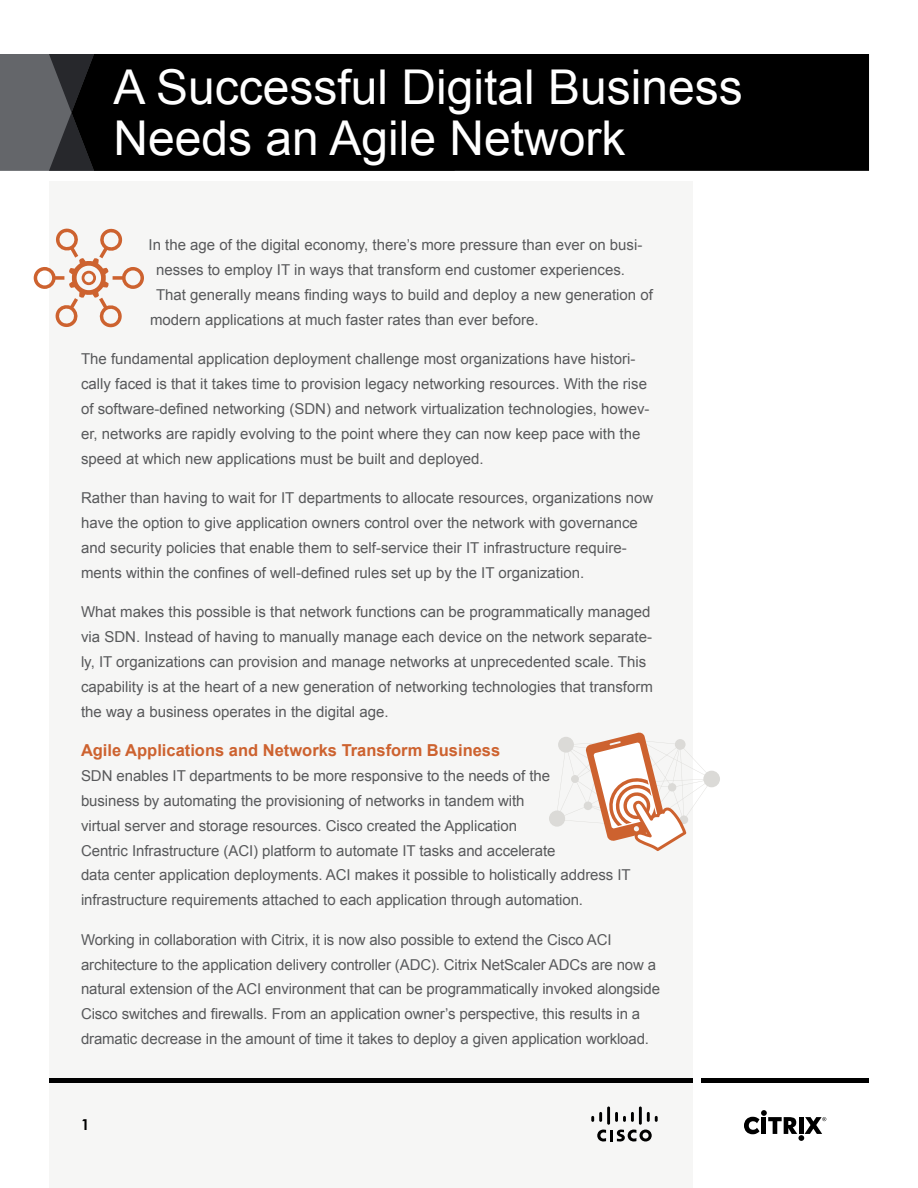
<style>
.page{position:relative;width:918px;height:1188px;background:#fff}
.page>*{position:absolute;margin:0;border:0;box-sizing:border-box;transform-origin:0 0}
.t1{font:48px/51px "Arial";color:#fff}
.t2{font:700 16.5px "Arial";color:#cd622f}
.t3{font:15px/24.8px "Arial";color:#58595b}
.t4{font:700 15px "Century Gothic";color:#000}
</style>
<div class="page">
<div style="left:49px;top:182px;width:643px;height:1006px;background:#f6f6f5"></div>
<div style="left:0;top:54px;width:49px;height:117px;background:#64666a"></div>
<svg style="left:49px;top:54px;width:23px;height:117px;background:#44464a"></svg>
<div style="left:72px;top:54px;width:797px;height:117px;background:#000"></div>
<hr style="left:49px;top:1079px;width:643px;height:4px;background:#000">
<hr style="left:701px;top:1079px;width:168px;height:4px;background:#000">
<svg style="left:744px;top:1110px;width:82px;height:31px"></svg>
<svg style="left:597px;top:1130px;width:55px;height:12px"></svg>
<svg style="left:591px;top:1112px;width:11px;height:10px"></svg>
<hr style="left:607px;top:1107px;width:3px;height:18px;background:#000">
<svg style="left:615px;top:1112px;width:19px;height:10px"></svg>
<hr style="left:639px;top:1107px;width:3px;height:18px;background:#000">
<svg style="left:647px;top:1112px;width:11px;height:10px"></svg>
<svg style="left:34px;top:228px;width:110px;height:100px"></svg>
<div style="left:549px;top:811px;width:16px;height:16px;background:#dbdad7;border-radius:50%"></div>
<div style="left:703px;top:771px;width:17px;height:16px;background:#dbdad7;border-radius:50%"></div>
<svg style="left:556px;top:732px;width:156px;height:119px"></svg>
<h1 class="t1" style="left:113px;top:62px;width:631px">A Successful Digital Business<br>Needs an Agile Network</h1>
<p class="t3" style="left:148px;top:233px;width:495px">In the age of the digital economy, there’s more pressure than ever on busi-</p>
<p class="t3" style="left:156px;top:258px;width:471px">nesses to employ IT in ways that transform end customer experiences.</p>
<p class="t3" style="left:156px;top:282px;width:498px">That generally means finding ways to build and deploy a new generation of</p>
<p class="t3" style="left:150px;top:307px;width:390px">modern applications at much faster rates than ever before.</p>
<p class="t3" style="left:81px;top:347px;width:570px">The fundamental application deployment challenge most organizations have histori&shy;cally faced is that it takes time to provision legacy networking resources. With the rise of software-defined networking (SDN) and network virtualization technologies, howev&shy;er, networks are rapidly evolving to the point where they can now keep pace with the speed at which new applications must be built and deployed.</p>
<p class="t3" style="left:81px;top:486px;width:574px">Rather than having to wait for IT departments to allocate resources, organizations now have the option to give application owners control over the network with governance and security policies that enable them to self-service their IT infrastructure require&shy;ments within the confines of well-defined rules set up by the IT organization.</p>
<p class="t3" style="left:81px;top:600px;width:573px">What makes this possible is that network functions can be programmatically managed via SDN. Instead of having to manually manage each device on the network separate&shy;ly, IT organizations can provision and manage networks at unprecedented scale. This capability is at the heart of a new generation of networking technologies that transform the way a business operates in the digital age.</p>
<p class="t2" style="left:81px;top:740px;width:421px">Agile Applications and Networks Transform Business</p>
<p class="t3" style="left:81px;top:764px;width:551px">SDN enables IT departments to be more responsive to the needs of the<br>business by automating the provisioning of networks in tandem with<br>virtual server and storage resources. Cisco created the Application<br>Centric Infrastructure (ACI) platform to automate IT tasks and accelerate<br>data center application deployments. ACI makes it possible to holistically address IT infrastructure requirements attached to each application through automation.</p>
<p class="t3" style="left:81px;top:927px;width:581px">Working in collaboration with Citrix, it is now also possible to extend the Cisco ACI architecture to the application delivery controller (ADC). Citrix NetScaler ADCs are now a natural extension of the ACI environment that can be programmatically invoked alongside Cisco switches and firewalls. From an application owner’s perspective, this results in a dramatic decrease in the amount of time it takes to deploy a given application workload.</p>
<p class="t4" style="left:81px;top:1115px;width:10px">1</p>
</div>
